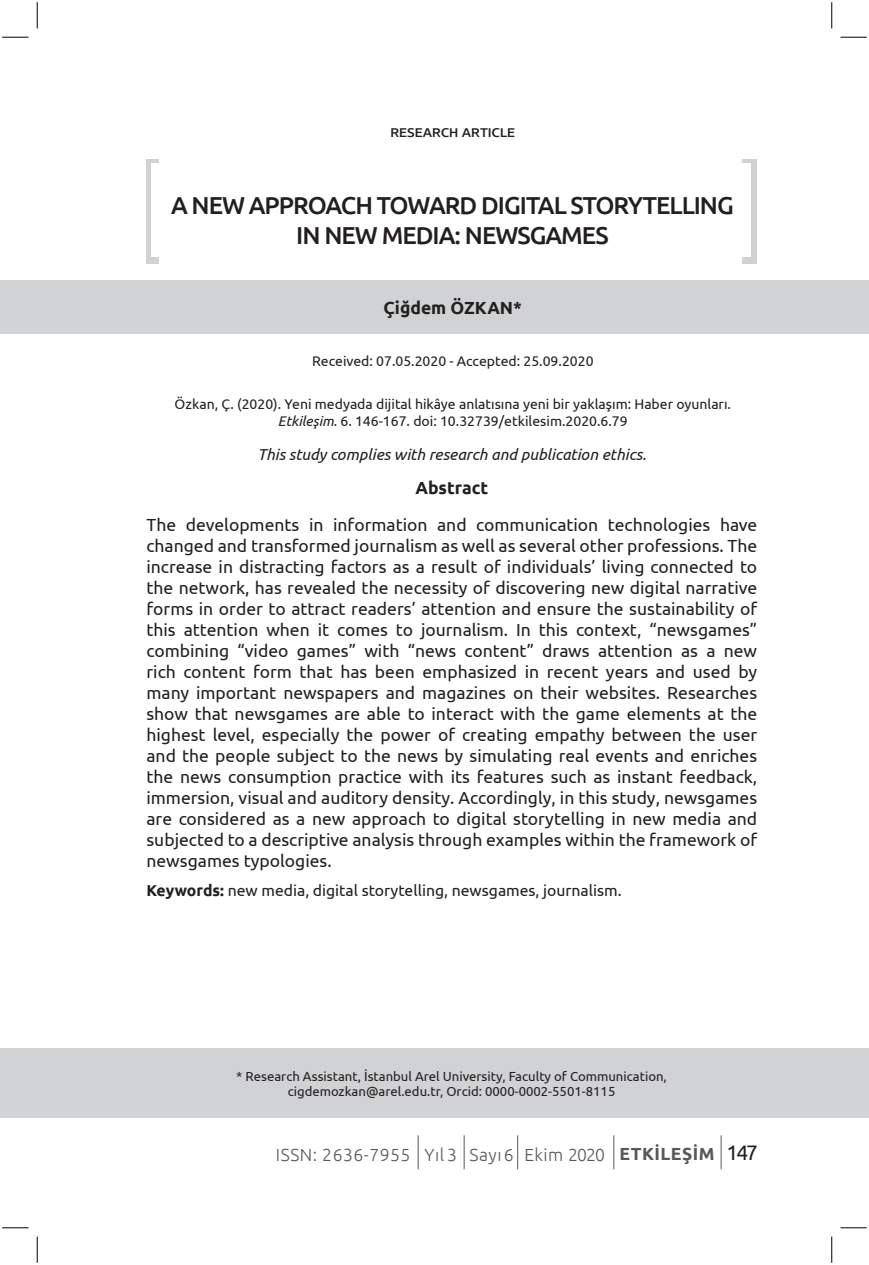
<style>
.page{position:relative;width:869px;height:1265px;background:#fff}
.page>*{position:absolute;margin:0;border:0;box-sizing:border-box;transform-origin:0 0}
.t1{font:500 24.5px/29.4px "Ubuntu";letter-spacing:-.04em;color:#231f20;text-align:center}
.t2{font:17.5px/21px "Ubuntu";color:#231f20;text-align:justify}
.t3{font:300 17.5px "Ubuntu";letter-spacing:.03em;color:#57585a}
.t4{font:700 17.5px "Ubuntu";color:#231f20}
.t5{font:15.75px "Ubuntu";color:#231f20}
.t6{font:italic 15.75px "Ubuntu";color:#231f20}
.t7{font:14px/16.8px "Ubuntu";color:#231f20;text-align:center}
.t8{font:14px "Concord";color:#231f20}
.t9{font:13.12px/15.8px "Ubuntu";color:#231f20;text-align:center}
.s1{font-style:italic}
.s2{font-weight:700}
.s3{font-weight:400;font-size:21px;color:#231f20}
</style>
<div class="page">
<hr style="left:720px;top:1135px;width:1px;height:34px;background:#57585a">
<hr style="left:613px;top:1135px;width:1px;height:34px;background:#57585a">
<hr style="left:463px;top:1135px;width:1px;height:34px;background:#57585a">
<hr style="left:517px;top:1135px;width:1px;height:34px;background:#57585a">
<hr style="left:417px;top:1135px;width:1px;height:34px;background:#57585a">
<div style="left:0;top:280px;width:868px;height:54px;background:#d1d2d4"></div>
<svg style="left:146px;top:159px;width:610px;height:105px"></svg>
<div style="left:159px;top:153px;width:582px;height:116px;background:#fff"></div>
<div style="left:152px;top:164px;width:598px;height:93px;background:#fff"></div>
<div style="left:0;top:1049px;width:868px;height:69px;background:#d1d2d4"></div>
<svg style="left:2px;top:37px;width:26px;height:1px"></svg>
<svg style="left:37px;top:2px;width:1px;height:26px"></svg>
<svg style="left:2px;top:1227px;width:26px;height:1px"></svg>
<svg style="left:37px;top:1237px;width:1px;height:26px"></svg>
<svg style="left:840px;top:37px;width:26px;height:1px"></svg>
<svg style="left:831px;top:2px;width:1px;height:26px"></svg>
<svg style="left:840px;top:1227px;width:26px;height:1px"></svg>
<svg style="left:831px;top:1237px;width:1px;height:26px"></svg>
<p class="t8" style="left:390px;top:124px;width:126px">RESEARCH ARTICLE</p>
<h1 class="t1" style="left:171px;top:190px;width:564px">A NEW APPROACH TOWARD DIGITAL STORYTELLING<br>IN NEW MEDIA: NEWSGAMES</h1>
<p class="t4" style="left:383px;top:297px;width:140px">Çiğdem ÖZKAN*</p>
<p class="t7" style="left:312px;top:352px;width:283px">Received: 07.05.2020 - Accepted: 25.09.2020</p>
<p class="t7" style="left:174px;top:395px;width:557px">Özkan, Ç. (2020). Yeni medyada dijital hikâye anlatısına yeni bir yaklaşım: Haber oyunları.<br><span class="s1">Etkileşim</span>. 6. 146-167. doi: 10.32739/etkilesim.2020.6.79</p>
<p class="t6" style="left:257px;top:444px;width:390px">This study complies with research and publication ethics.</p>
<p class="t4" style="left:415px;top:477px;width:74px">Abstract</p>
<p class="t2" style="left:146px;top:514px;width:612px">The developments in information and communication technologies have changed and transformed journalism as well as several other professions. The increase in distracting factors as a result of individuals’ living connected to the network, has revealed the necessity of discovering new digital narrative forms in order to attract readers’ attention and ensure the sustainability of this attention when it comes to journalism. In this context, “newsgames” combining “video games” with “news content” draws attention as a new rich content form that has been emphasized in recent years and used by many important newspapers and magazines on their websites. Researches show that newsgames are able to interact with the game elements at the highest level, especially the power of creating empathy between the user and the people subject to the news by simulating real events and enriches the news consumption practice with its features such as instant feedback, immersion, visual and auditory density. Accordingly, in this study, newsgames are considered as a new approach to digital storytelling in new media and subjected to a descriptive analysis through examples within the framework of newsgames typologies.</p>
<p class="t5" style="left:146px;top:881px;width:476px"><span class="s2">Keywords:</span> new media, digital storytelling, newsgames, journalism.</p>
<p class="t9" style="left:236px;top:1068px;width:432px">* Research Assistant, İstanbul Arel University, Faculty of Communication, cigdemozkan@arel.edu.tr, Orcid: 0000-0002-5501-8115</p>
<p class="t3" style="left:276px;top:1144px;width:483px">ISSN: 2636-7955 Yıl 3 Sayı6 Ekim 2020 <span class="s2">ETKİLEŞİM</span> <span class="s3">147</span></p>
</div>
